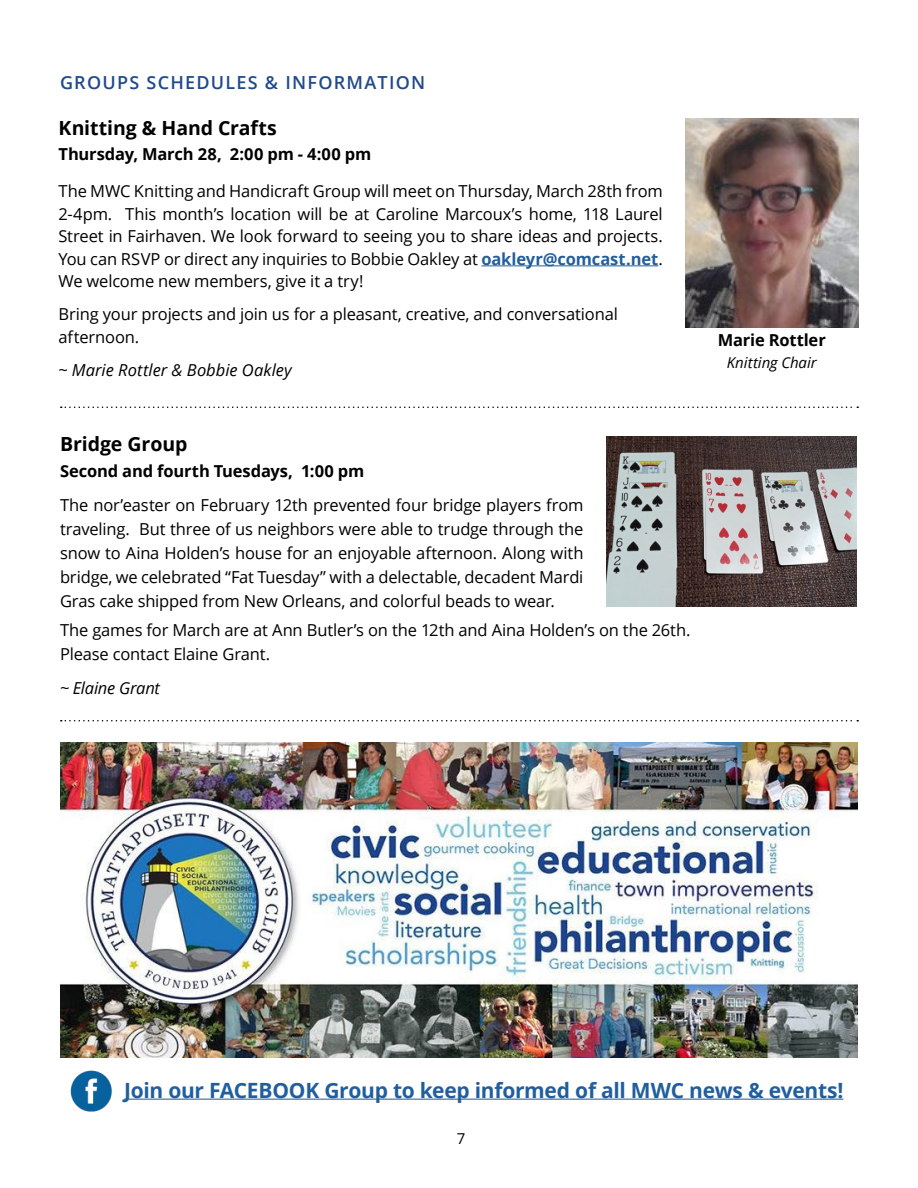
<style>
.page{position:relative;width:918px;height:1188px;background:#fff}
.page>*{position:absolute;margin:0;border:0;box-sizing:border-box;transform-origin:0 0}
.t1{font:700 21px "Open Sans";letter-spacing:-.015em;color:#215e9e}
.t2{font:700 19.5px "Open Sans";letter-spacing:-.005em;color:#000}
.t3{font:600 18px "Open Sans";letter-spacing:.07em;color:#204a8d}
.t4{font:16.5px/24px "Open Sans";letter-spacing:-.01em;color:#000;text-align:justify}
.t5{font:700 16.5px "Open Sans";letter-spacing:-.01em;color:#000}
.t6{font:italic 16.5px "Open Sans";color:#000}
.t7{font:italic 15px "Open Sans";letter-spacing:-.005em;color:#000}
.t8{font:15px "Open Sans";color:#000}
.s1{font-weight:700;color:#215e9e}
</style>
<div class="page">
<img style="left:60px;top:742px;width:798px;height:316px">
<img style="left:606px;top:436px;width:250px;height:171px">
<hr style="left:481px;top:265px;width:177px;height:1px;background:#215e9e">
<img style="left:685px;top:118px;width:173px;height:209px">
<svg style="left:61px;top:406px;width:797px;height:2px"></svg>
<svg style="left:61px;top:720px;width:797px;height:2px"></svg>
<hr style="left:124px;top:1099px;width:719px;height:1px;background:#215e9e">
<img style="left:70px;top:1070px;width:43px;height:42px">
<p class="t3" style="left:60px;top:70px;width:367px">GROUPS SCHEDULES &amp; INFORMATION</p>
<p class="t2" style="left:58px;top:114px;width:220px">Knitting &amp; Hand Crafts</p>
<p class="t5" style="left:58px;top:143px;width:314px">Thursday, March 28, 2:00 pm - 4:00 pm</p>
<p class="t4" style="left:58px;top:179px;width:606px;line-height:22.5px">The MWC Knitting and Handicraft Group will meet on Thursday, March 28th from 2-4pm. This month’s location will be at Caroline Marcoux’s home, 118 Laurel Street in Fairhaven. We look forward to seeing you to share ideas and projects.<br>You can RSVP or direct any inquiries to Bobbie Oakley at <span class="s1">oakleyr@comcast.net</span>.<br>We welcome new members, give it a try!</p>
<p class="t4" style="left:58px;top:302px;width:561px;line-height:22.5px">Bring your projects and join us for a pleasant, creative, and conversational afternoon.</p>
<p class="t6" style="left:58px;top:358px;width:235px">~ Marie Rottler &amp; Bobbie Oakley</p>
<p class="t2" style="left:60px;top:431px;width:129px">Bridge Group</p>
<p class="t5" style="left:60px;top:459px;width:306px">Second and fourth Tuesdays, 1:00 pm</p>
<p class="t4" style="left:60px;top:493px;width:525px">The nor’easter on February 12th prevented four bridge players from traveling. But three of us neighbors were able to trudge through the snow to Aina Holden’s house for an enjoyable afternoon. Along with bridge, we celebrated “Fat Tuesday” with a delectable, decadent Mardi Gras cake shipped from New Orleans, and colorful beads to wear.</p>
<p class="t4" style="left:60px;top:618px;width:632px">The games for March are at Ann Butler’s on the 12th and Aina Holden’s on the 26th.<br>Please contact Elaine Grant.</p>
<p class="t6" style="left:60px;top:677px;width:101px">~ Elaine Grant</p>
<p class="t5" style="left:718px;top:328px;width:110px">Marie Rottler</p>
<p class="t7" style="left:727px;top:352px;width:91px">Knitting Chair</p>
<p class="t1" style="left:124px;top:1075px;width:721px">Join our FACEBOOK Group to keep informed of all MWC news &amp; events!</p>
<p class="t8" style="left:457px;top:1128px;width:10px">7</p>
</div>
